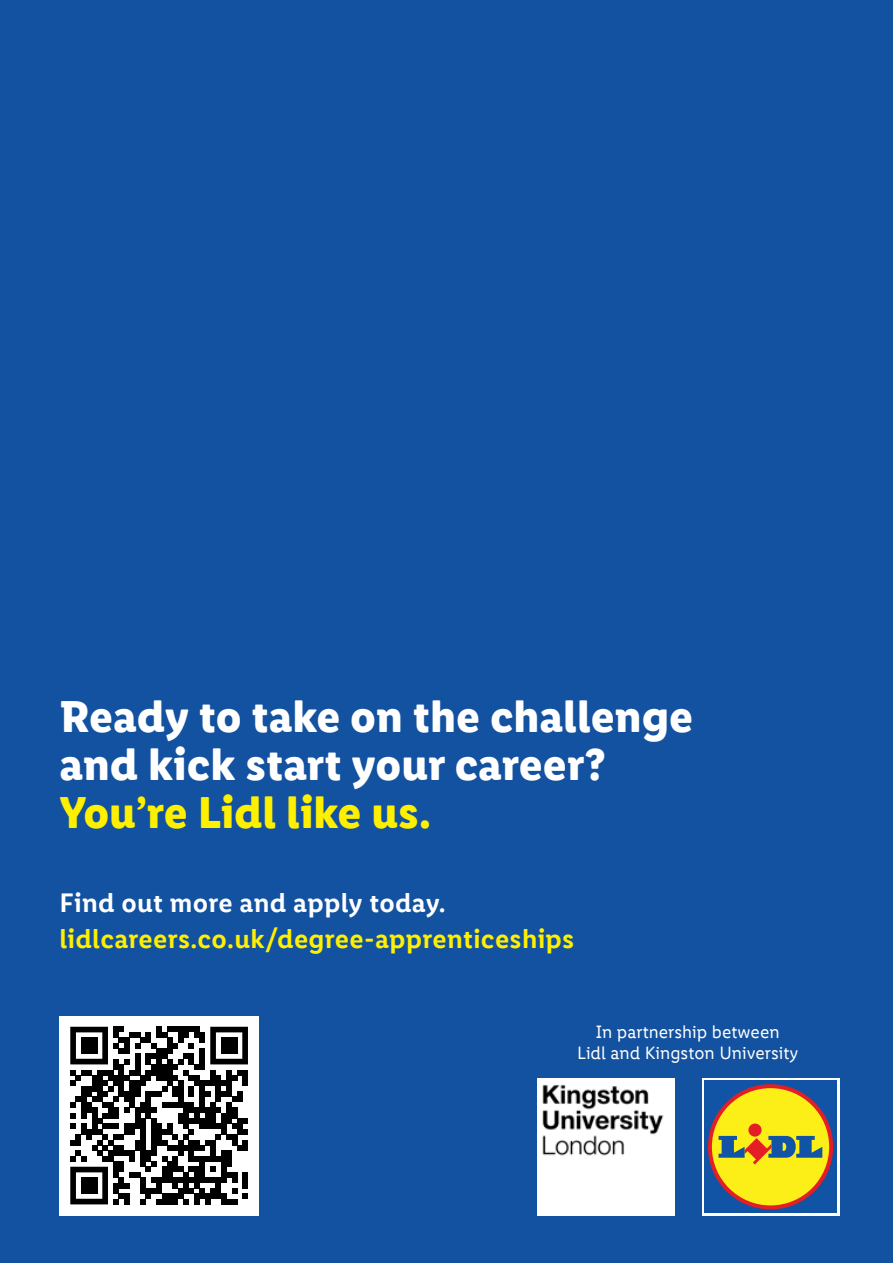
<style>
.page{position:relative;width:893px;height:1263px;background:#1352a0}
.page>*{position:absolute;margin:0;border:0;box-sizing:border-box;transform-origin:0 0}
.t1{font:700 45px/48px "Lidl Font Pro";color:#fff}
.t2{font:700 45px "Lidl Font Pro";color:#fff000}
.t3{font:600 27px "Lidl Font Pro";letter-spacing:.01em;color:#fff000}
.t4{font:600 27px "Lidl Font Pro";letter-spacing:.01em;color:#fff}
.t5{font:18px/21px "Lidl Font Pro";color:#fff;text-align:center}
</style>
<div class="page">
<div style="left:702px;top:1078px;width:137px;height:137px;background:linear-gradient(to right,#1153a5,#1153a5)"></div>
<div style="left:704px;top:1081px;width:133px;height:132px;background:#1153a5"></div>
<svg style="left:708px;top:1084px;width:125px;height:125px;background:#de2a27"></svg>
<div style="left:712px;top:1088px;width:117px;height:117px;background:#fcee17;border-radius:50%"></div>
<svg style="left:718px;top:1123px;width:104px;height:41px"></svg>
<img style="left:537px;top:1078px;width:138px;height:138px">
<div style="left:60px;top:1016px;width:199px;height:199px;background:#fff"></div>
<svg style="left:70px;top:1027px;width:178px;height:177px"></svg>
<div style="left:81px;top:1037px;width:16px;height:17px;background:#000"></div>
<div style="left:221px;top:1037px;width:16px;height:17px;background:#000"></div>
<div style="left:81px;top:1177px;width:16px;height:17px;background:#000"></div>
<p class="t1" style="left:60px;top:693px;width:635px">Ready to take on the challenge and kick start your career?</p>
<p class="t2" style="left:60px;top:786px;width:373px">You’re Lidl like us.</p>
<p class="t4" style="left:60px;top:887px;width:388px">Find out more and apply today.</p>
<p class="t3" style="left:60px;top:923px;width:516px">lidlcareers.co.uk/degree-apprenticeships</p>
<p class="t5" style="left:577px;top:1022px;width:223px">In partnership between<br>Lidl and Kingston University</p>
</div>
